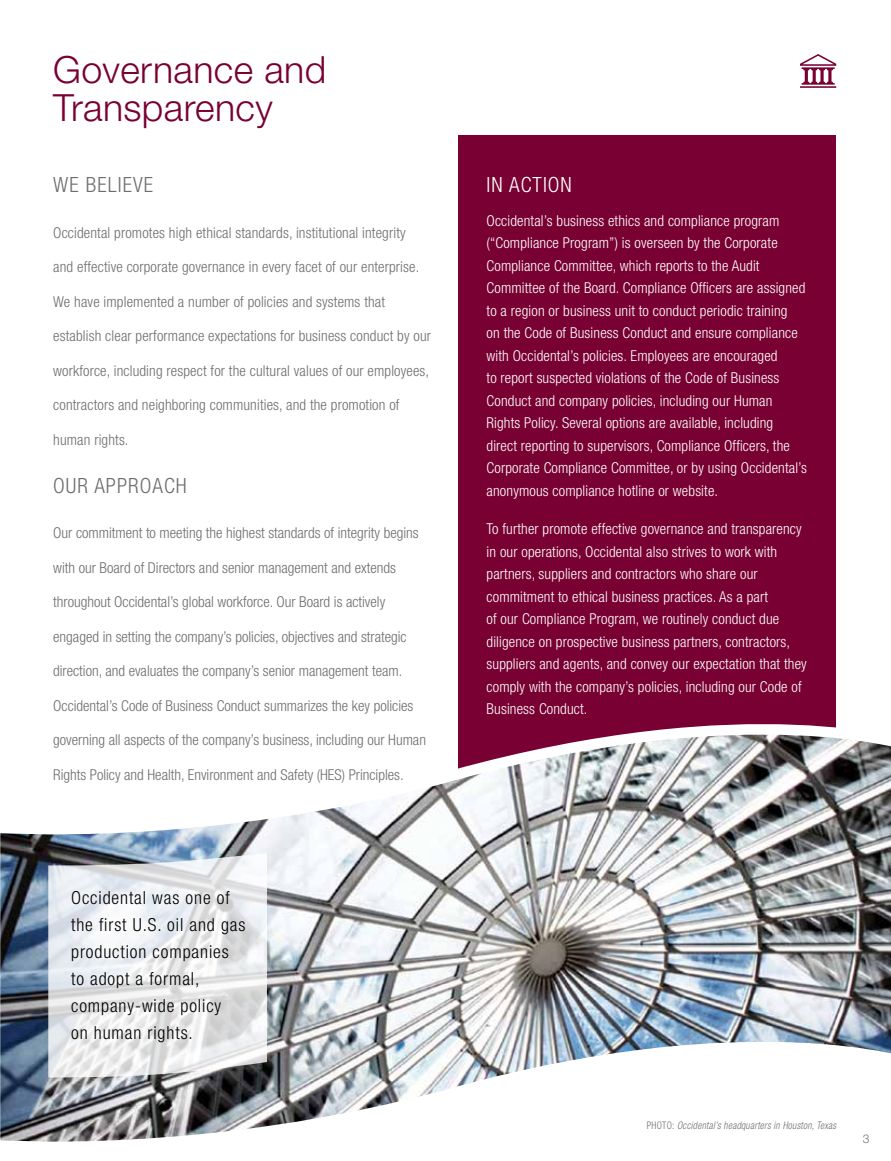
<style>
.page{position:relative;width:891px;height:1161px;background:#fff}
.page>*{position:absolute;margin:0;border:0;box-sizing:border-box;transform-origin:0 0}
.t1{font:300 37.5px/37.5px "Helvetica Neue";letter-spacing:.01em;color:#780032}
.t2{font:300 condensed 21px "Helvetica Neue";letter-spacing:.05em;color:#6d6e71}
.t3{font:300 condensed 21px "Helvetica Neue";letter-spacing:.05em;color:#fff}
.t4{font:300 condensed 18px/27px "Helvetica Neue";letter-spacing:.05em;color:#000}
.t5{font:300 condensed 15px/22.5px "Helvetica Neue";letter-spacing:.01em;color:#fff}
.t6{font:300 condensed 15px "Helvetica Neue";color:#6d6e71}
.t7{font:300 12px "Helvetica Neue";color:#6d6e71}
.t8{font:italic 300 condensed 10.5px "Helvetica Neue";letter-spacing:.03em;color:#6d6e71;scale:.9 1}
.s1{font-style:normal}
</style>
<div class="page">
<div style="left:459px;top:135px;width:377px;height:828px;background:#780032"></div>
<svg style="left:800px;top:54px;width:36px;height:34px"></svg>
<img style="left:0;top:680px;width:891px;height:462px">
<svg style="left:48px;top:853px;width:219px;height:225px"></svg>
<h1 class="t1" style="left:53px;top:51px;width:275px">Governance and<br>Transparency</h1>
<h2 class="t2" style="left:53px;top:173px;width:101px">WE BELIEVE</h2>
<p class="t6" style="left:53px;top:224px;width:354px">Occidental promotes high ethical standards, institutional integrity</p>
<p class="t6" style="left:53px;top:258px;width:368px">and effective corporate governance in every facet of our enterprise.</p>
<p class="t6" style="left:53px;top:293px;width:333px">We have implemented a number of policies and systems that</p>
<p class="t6" style="left:53px;top:327px;width:379px">establish clear performance expectations for business conduct by our</p>
<p class="t6" style="left:53px;top:362px;width:378px">workforce, including respect for the cultural values of our employees,</p>
<p class="t6" style="left:53px;top:396px;width:348px">contractors and neighboring communities, and the promotion of</p>
<p class="t6" style="left:53px;top:431px;width:77px">human rights.</p>
<h2 class="t2" style="left:53px;top:473px;width:135px">OUR APPROACH</h2>
<p class="t6" style="left:53px;top:524px;width:367px">Our commitment to meeting the highest standards of integrity begins</p>
<p class="t6" style="left:53px;top:559px;width:344px">with our Board of Directors and senior management and extends</p>
<p class="t6" style="left:53px;top:593px;width:334px">throughout Occidental’s global workforce. Our Board is actively</p>
<p class="t6" style="left:53px;top:628px;width:355px">engaged in setting the company’s policies, objectives and strategic</p>
<p class="t6" style="left:53px;top:662px;width:351px">direction, and evaluates the company’s senior management team.</p>
<p class="t6" style="left:53px;top:697px;width:362px">Occidental’s Code of Business Conduct summarizes the key policies</p>
<p class="t6" style="left:53px;top:731px;width:374px">governing all aspects of the company’s business, including our Human</p>
<p class="t6" style="left:53px;top:766px;width:352px">Rights Policy and Health, Environment and Safety (HES) Principles.</p>
<p class="t4" style="left:71px;top:884px;width:176px">Occidental was one of the first U.S. oil and gas production companies to adopt a formal, company-wide policy<br>on human rights.</p>
<h2 class="t3" style="left:487px;top:173px;width:87px">IN ACTION</h2>
<p class="t5" style="left:487px;top:209px;width:322px">Occidental’s business ethics and compliance program (“Compliance Program”) is overseen by the Corporate Compliance Committee, which reports to the Audit Committee of the Board. Compliance Officers are assigned to a region or business unit to conduct periodic training<br>on the Code of Business Conduct and ensure compliance with Occidental’s policies. Employees are encouraged<br>to report suspected violations of the Code of Business Conduct and company policies, including our Human Rights Policy. Several options are available, including direct reporting to supervisors, Compliance Officers, the Corporate Compliance Committee, or by using Occidental’s anonymous compliance hotline or website.</p>
<p class="t5" style="left:487px;top:518px;width:322px">To further promote effective governance and transparency in our operations, Occidental also strives to work with partners, suppliers and contractors who share our commitment to ethical business practices. As a part<br>of our Compliance Program, we routinely conduct due diligence on prospective business partners, contractors, suppliers and agents, and convey our expectation that they comply with the company’s policies, including our Code of Business Conduct.</p>
<p class="t8" style="left:647px;top:1119px;width:212px"><span class="s1">PHOTO:</span> Occidental’s headquarters in Houston, Texas</p>
<p class="t7" style="left:863px;top:1132px;width:8px">3</p>
</div>
